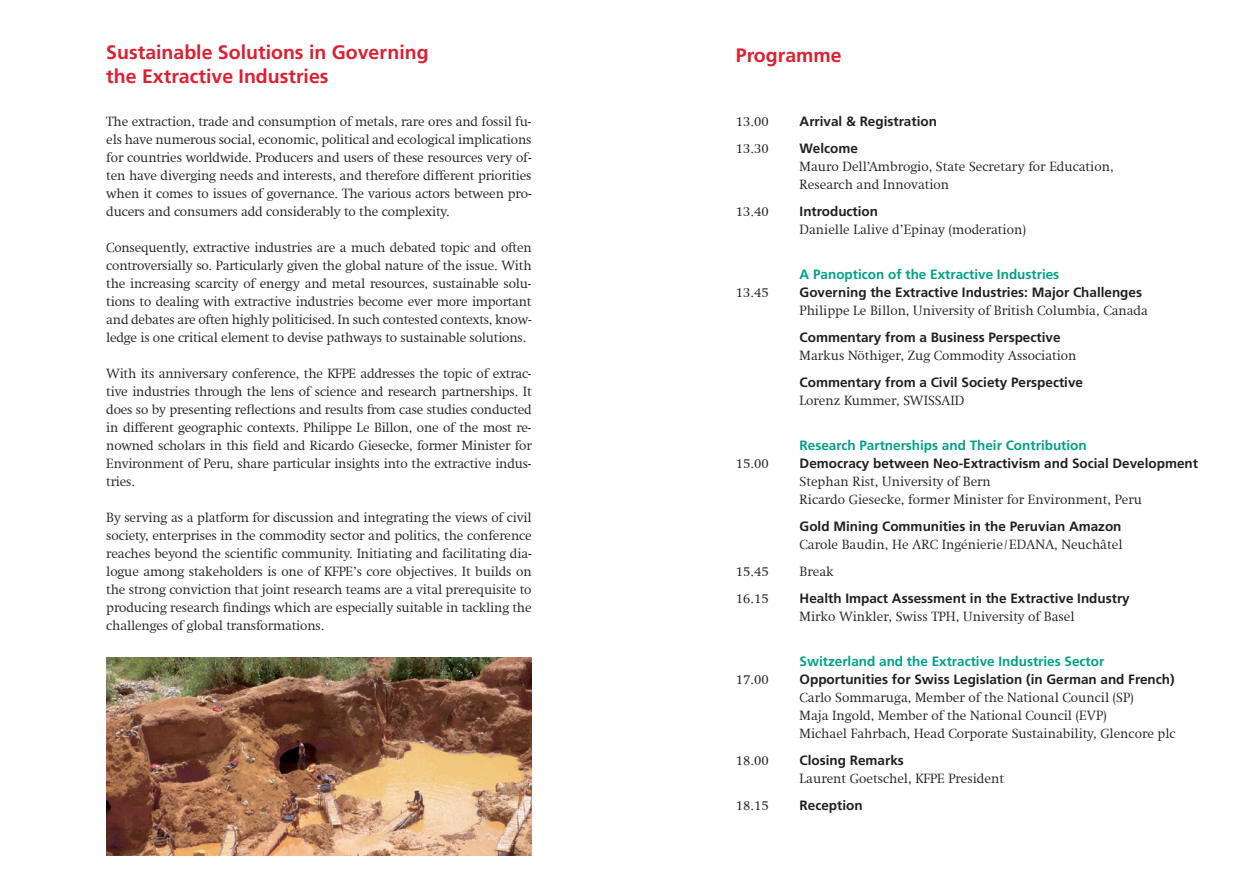
<style>
.page{position:relative;width:1259px;height:893px;background:#fff}
.page>*{position:absolute;margin:0;border:0;box-sizing:border-box;transform-origin:0 0}
.t1{font:700 19.5px/24px "Frutiger LT Com";color:#da2031}
.t2{font:300 13.5px/18px "Swift Com";color:#231f20;text-align:justify}
.t3{font:700 13.5px "Frutiger LT Com";color:#231f20}
.t4{font:700 13.5px "Frutiger LT Com";color:#00a088}
</style>
<div class="page">
<img style="left:106px;top:658px;width:425px;height:197px">
<h1 class="t1" style="left:106px;top:41px;width:324px">Sustainable Solutions in Governing the Extractive Industries</h1>
<p class="t2" style="left:106px;top:112px;width:427px">The extraction, trade and consumption of metals, rare ores and fossil fu&shy;els have numerous social, economic, political and ecological implications for countries worldwide. Producers and users of these resources very of&shy;ten have diverging needs and interests, and therefore different priorities when it comes to issues of governance. The various actors between pro&shy;ducers and consumers add considerably to the complexity.</p>
<p class="t2" style="left:106px;top:238px;width:427px">Consequently, extractive industries are a much debated topic and often controversially so. Particularly given the global nature of the issue. With the increasing scarcity of energy and metal resources, sustainable solu&shy;tions to dealing with extractive industries become ever more important and debates are often highly politicised. In such contested contexts, know&shy;ledge is one critical element to devise pathways to sustainable solutions.</p>
<p class="t2" style="left:106px;top:364px;width:427px">With its anniversary conference, the KFPE addresses the topic of extrac&shy;tive industries through the lens of science and research partnerships. It does so by presenting reflections and results from case studies conducted in different geographic contexts. Philippe Le Billon, one of the most re&shy;nowned scholars in this field and Ricardo Giesecke, former Minister for Environment of Peru, share particular insights into the extractive indus&shy;tries.</p>
<p class="t2" style="left:106px;top:508px;width:427px">By serving as a platform for discussion and integrating the views of civil society, enterprises in the commodity sector and politics, the conference reaches beyond the scientific community. Initiating and facilitating dia&shy;logue among stakeholders is one of KFPE’s core objectives. It builds on the strong conviction that joint research teams are a vital prerequisite to producing research findings which are especially suitable in tackling the challenges of global transformations.</p>
<h1 class="t1" style="left:736px;top:43px;width:107px">Programme</h1>
<p class="t2" style="left:736px;top:113px;width:34px">13.00</p>
<p class="t3" style="left:799px;top:113px;width:139px">Arrival &amp; Registration</p>
<p class="t2" style="left:736px;top:140px;width:34px">13.30</p>
<p class="t3" style="left:799px;top:140px;width:60px">Welcome</p>
<p class="t2" style="left:799px;top:157px;width:315px">Mauro Dell’Ambrogio, State Secretary for Education,<br>Research and Innovation</p>
<p class="t2" style="left:736px;top:202px;width:34px">13.40</p>
<p class="t3" style="left:799px;top:203px;width:80px">Introduction</p>
<p class="t2" style="left:799px;top:220px;width:228px">Danielle Lalive d’Epinay (moderation)</p>
<p class="t4" style="left:799px;top:266px;width:261px">A Panopticon of the Extractive Industries</p>
<p class="t2" style="left:736px;top:283px;width:34px">13.45</p>
<p class="t3" style="left:799px;top:284px;width:344px">Governing the Extractive Industries: Major Challenges</p>
<p class="t2" style="left:799px;top:301px;width:350px">Philippe Le Billon, University of British Columbia, Canada</p>
<p class="t3" style="left:799px;top:329px;width:262px">Commentary from a Business Perspective</p>
<p class="t2" style="left:799px;top:346px;width:278px">Markus Nöthiger, Zug Commodity Association</p>
<p class="t3" style="left:799px;top:374px;width:285px">Commentary from a Civil Society Perspective</p>
<p class="t2" style="left:799px;top:391px;width:166px">Lorenz Kummer, SWISSAID</p>
<p class="t4" style="left:799px;top:437px;width:289px">Research Partnerships and Their Contribution</p>
<p class="t2" style="left:736px;top:454px;width:34px">15.00</p>
<p class="t3" style="left:799px;top:455px;width:400px">Democracy between Neo-Extractivism and Social Development</p>
<p class="t2" style="left:799px;top:472px;width:344px">Stephan Rist, University of Bern<br>Ricardo Giesecke, former Minister for Environment, Peru</p>
<p class="t3" style="left:799px;top:518px;width:323px">Gold Mining Communities in the Peruvian Amazon</p>
<p class="t2" style="left:799px;top:535px;width:324px">Carole Baudin, He ARC Ingénierie /EDANA, Neuchâtel</p>
<p class="t2" style="left:736px;top:562px;width:34px">15.45</p>
<p class="t2" style="left:799px;top:562px;width:36px">Break</p>
<p class="t2" style="left:736px;top:589px;width:34px">16.15</p>
<p class="t3" style="left:799px;top:590px;width:332px">Health Impact Assessment in the Extractive Industry</p>
<p class="t2" style="left:799px;top:607px;width:276px">Mirko Winkler, Swiss TPH, University of Basel</p>
<p class="t4" style="left:799px;top:653px;width:306px">Switzerland and the Extractive Industries Sector</p>
<p class="t2" style="left:736px;top:670px;width:34px">17.00</p>
<p class="t3" style="left:799px;top:671px;width:376px">Opportunities for Swiss Legislation (in German and French)</p>
<p class="t2" style="left:799px;top:688px;width:377px;text-align:left">Carlo Sommaruga, Member of the National Council (SP)<br>Maja Ingold, Member of the National Council (EVP)<br>Michael Fahrbach, Head Corporate Sustainability, Glencore plc</p>
<p class="t2" style="left:736px;top:751px;width:34px">18.00</p>
<p class="t3" style="left:799px;top:752px;width:106px">Closing Remarks</p>
<p class="t2" style="left:799px;top:769px;width:206px">Laurent Goetschel, KFPE President</p>
<p class="t2" style="left:736px;top:796px;width:34px">18.15</p>
<p class="t3" style="left:799px;top:797px;width:65px">Reception</p>
</div>
